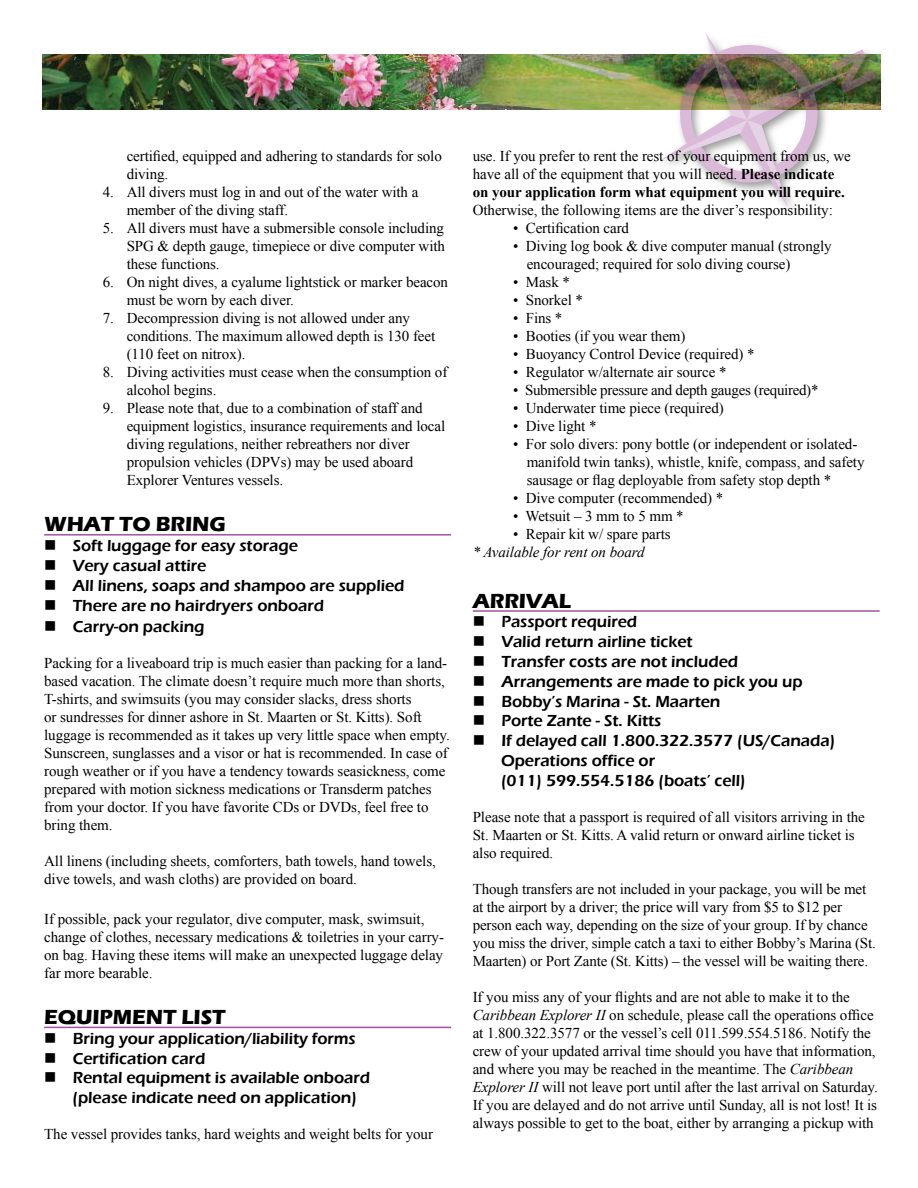
<style>
.page{position:relative;width:918px;height:1188px;background:#fff}
.page>*{position:absolute;margin:0;border:0;box-sizing:border-box;transform-origin:0 0}
.t1{font:700 21px "Eras ITC";letter-spacing:-.005em;color:#000}
.t2{font:600 16.5px/19.8px "Eras ITC";letter-spacing:-.005em;color:#000}
.t3{font:15px/18px "Times New Roman";letter-spacing:-.005em;color:#000}
.t4{font:italic 15px "Times New Roman";letter-spacing:-.005em;color:#000}
.s1{font-weight:700}
.s2{font-style:italic}
</style>
<div class="page">
<img style="left:42px;top:54px;width:616px;height:56px">
<svg style="left:658px;top:54px;width:224px;height:155px"></svg>
<hr style="left:44px;top:534px;width:407px;height:2px;background:#a5509f">
<hr style="left:44px;top:1027px;width:407px;height:1px;background:#a5509f">
<hr style="left:473px;top:610px;width:407px;height:2px;background:#a5509f">
<img style="left:660px;top:34px;width:216px;height:172px">
<p class="t3" style="left:127px;top:147px;width:317px">certified, equipped and adhering to standards for solo diving.</p>
<p class="t3" style="left:127px;top:183px;width:293px;text-indent:-24px">4. All divers must log in and out of the water with a member of the diving staff.</p>
<p class="t3" style="left:127px;top:219px;width:320px;text-align:justify;text-indent:-24px">5. All divers must have a submersible console including SPG &amp; depth gauge, timepiece or dive computer with these functions.</p>
<p class="t3" style="left:127px;top:273px;width:323px;text-indent:-24px">6. On night dives, a cyalume lightstick or marker beacon must be worn by each diver.</p>
<p class="t3" style="left:127px;top:309px;width:310px;text-indent:-24px">7. Decompression diving is not allowed under any conditions. The maximum allowed depth is 130 feet (110 feet on nitrox).</p>
<p class="t3" style="left:127px;top:363px;width:322px;text-indent:-24px">8. Diving activities must cease when the consumption of alcohol begins.</p>
<p class="t3" style="left:127px;top:399px;width:320px;text-indent:-24px">9. Please note that, due to a combination of staff and equipment logistics, insurance requirements and local diving regulations, neither rebreathers nor diver propulsion vehicles (DPVs) may be used aboard Explorer Ventures vessels.</p>
<h1 class="t1" style="left:44px;top:512px;width:183px">WHAT TO BRING</h1>
<p class="t2" style="left:44px;top:536px;width:255px">■ Soft luggage for easy storage</p>
<p class="t2" style="left:44px;top:556px;width:164px">■ Very casual attire</p>
<p class="t2" style="left:44px;top:575px;width:362px">■ All linens, soaps and shampoo are supplied</p>
<p class="t2" style="left:44px;top:595px;width:282px">■ There are no hairdryers onboard</p>
<p class="t2" style="left:44px;top:617px;width:162px">■ Carry-on packing</p>
<p class="t3" style="left:44px;top:654px;width:407px">Packing for a liveaboard trip is much easier than packing for a land&shy;based vacation. The climate doesn’t require much more than shorts, T-shirts, and swimsuits (you may consider slacks, dress shorts<br>or sundresses for dinner ashore in St. Maarten or St. Kitts). Soft luggage is recommended as it takes up very little space when empty.<br>Sunscreen, sunglasses and a visor or hat is recommended. In case of rough weather or if you have a tendency towards seasickness, come prepared with motion sickness medications or Transderm patches from your doctor. If you have favorite CDs or DVDs, feel free to bring them.</p>
<p class="t3" style="left:44px;top:852px;width:393px">All linens (including sheets, comforters, bath towels, hand towels, dive towels, and wash cloths) are provided on board.</p>
<p class="t3" style="left:44px;top:910px;width:401px">If possible, pack your regulator, dive computer, mask, swimsuit, change of clothes, necessary medications &amp; toiletries in your carry&shy;on bag. Having these items will make an unexpected luggage delay far more bearable.</p>
<h1 class="t1" style="left:44px;top:1005px;width:183px">EQUIPMENT LIST</h1>
<p class="t2" style="left:44px;top:1028px;width:313px">■ Bring your application/liability forms</p>
<p class="t2" style="left:44px;top:1048px;width:163px">■ Certification card</p>
<p class="t2" style="left:72px;top:1068px;width:299px;text-indent:-28px">■ Rental equipment is available onboard (please indicate need on application)</p>
<p class="t3" style="left:44px;top:1125px;width:390px">The vessel provides tanks, hard weights and weight belts for your</p>
<p class="t3" style="left:473px;top:147px;width:380px">use. If you prefer to rent the rest of your equipment from us, we have all of the equipment that you will need. <span class="s1">Please indicate on your application form what equipment you will require.</span></p>
<p class="t3" style="left:473px;top:201px;width:362px">Otherwise, the following items are the diver’s responsibility:</p>
<p class="t3" style="left:513px;top:219px;width:117px">• Certification card</p>
<p class="t3" style="left:527px;top:237px;width:307px;text-indent:-14px">• Diving log book &amp; dive computer manual (strongly encouraged; required for solo diving course)</p>
<p class="t3" style="left:513px;top:273px;width:58px">• Mask *</p>
<p class="t3" style="left:513px;top:291px;width:71px">• Snorkel *</p>
<p class="t3" style="left:513px;top:309px;width:51px">• Fins *</p>
<p class="t3" style="left:513px;top:327px;width:174px">• Booties (if you wear them)</p>
<p class="t3" style="left:513px;top:345px;width:243px">• Buoyancy Control Device (required) *</p>
<p class="t3" style="left:513px;top:363px;width:215px">• Regulator w/alternate air source *</p>
<p class="t3" style="left:513px;top:381px;width:307px">• Submersible pressure and depth gauges (required)*</p>
<p class="t3" style="left:513px;top:399px;width:212px">• Underwater time piece (required)</p>
<p class="t3" style="left:513px;top:417px;width:85px">• Dive light *</p>
<p class="t3" style="left:527px;top:435px;width:339px;text-indent:-14px">• For solo divers: pony bottle (or independent or isolated&shy;manifold twin tanks), whistle, knife, compass, and safety sausage or flag deployable from safety stop depth *</p>
<p class="t3" style="left:513px;top:489px;width:211px">• Dive computer (recommended) *</p>
<p class="t3" style="left:513px;top:507px;width:172px">• Wetsuit – 3 mm to 5 mm *</p>
<p class="t3" style="left:513px;top:525px;width:159px">• Repair kit w/ spare parts</p>
<p class="t4" style="left:473px;top:542px;width:173px">* Available for rent on board</p>
<h1 class="t1" style="left:473px;top:588px;width:100px">ARRIVAL</h1>
<p class="t2" style="left:473px;top:612px;width:166px">■ Passport required</p>
<p class="t2" style="left:473px;top:632px;width:221px">■ Valid return airline ticket</p>
<p class="t2" style="left:473px;top:652px;width:267px">■ Transfer costs are not included</p>
<p class="t2" style="left:473px;top:671px;width:332px">■ Arrangements are made to pick you up</p>
<p class="t2" style="left:473px;top:691px;width:249px">■ Bobby’s Marina - St. Maarten</p>
<p class="t2" style="left:473px;top:711px;width:190px">■ Porte Zante - St. Kitts</p>
<p class="t2" style="left:501px;top:731px;width:336px;text-indent:-28px">■ If delayed call 1.800.322.3577 (US/Canada)<br>Operations office or<br>(011) 599.554.5186 (boats’ cell)</p>
<p class="t3" style="left:473px;top:808px;width:394px">Please note that a passport is required of all visitors arriving in the<br>St. Maarten or St. Kitts. A valid return or onward airline ticket is also required.</p>
<p class="t3" style="left:473px;top:880px;width:405px">Though transfers are not included in your package, you will be met at the airport by a driver; the price will vary from $5 to $12 per person each way, depending on the size of your group. If by chance you miss the driver, simple catch a taxi to either Bobby’s Marina (St.<br>Maarten) or Port Zante (St. Kitts) – the vessel will be waiting there.</p>
<p class="t3" style="left:473px;top:988px;width:407px">If you miss any of your flights and are not able to make it to the <span class="s2">Caribbean Explorer II</span> on schedule, please call the operations office at 1.800.322.3577 or the vessel’s cell 011.599.554.5186. Notify the crew of your updated arrival time should you have that information, and where you may be reached in the meantime. The <span class="s2">Caribbean Explorer II</span> will not leave port until after the last arrival on Saturday.<br>If you are delayed and do not arrive until Sunday, all is not lost! It is always possible to get to the boat, either by arranging a pickup with</p>
</div>
